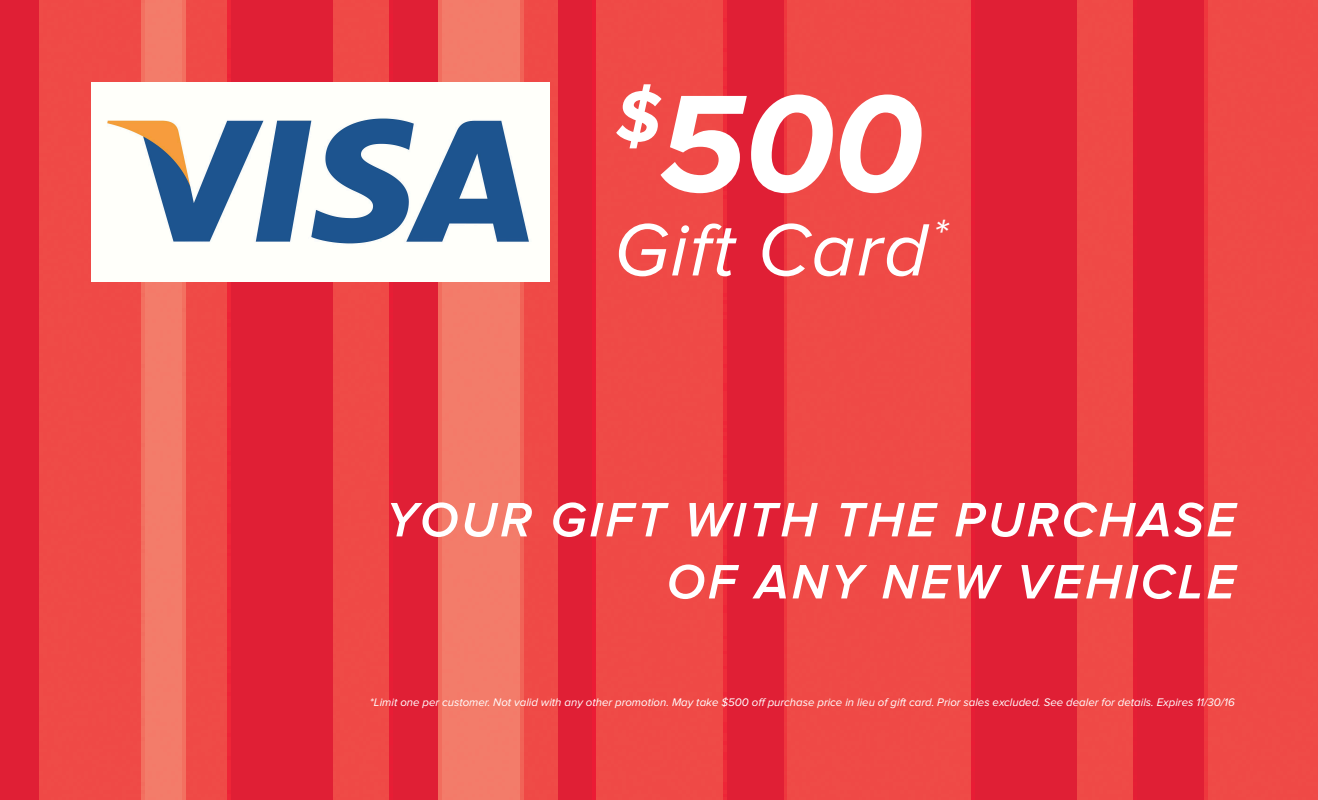
<style>
.page{position:relative;width:1318px;height:800px;background:#fff}
.page>*{position:absolute;margin:0;border:0;box-sizing:border-box;transform-origin:0 0}
.t1{font:italic 700 143.1px "Lincoln Proxima Nova";color:#fff}
.t2{font:italic 76.68px "Lincoln Proxima Nova";letter-spacing:.02em;color:#fff}
.t3{font:italic 600 50.07px/62px "Proxima Nova";letter-spacing:.06em;color:#fff;text-align:right}
.t4{font:italic 11.4px "Proxima Nova";color:#fff}
</style>
<div class="page">
<img style="left:0;top:0;width:1318px;height:799px">
<img style="left:91px;top:82px;width:458px;height:199px">
<p class="t1" style="left:615px;top:63px;width:308px"><sup>$</sup>500</p>
<p class="t2" style="left:614px;top:207px;width:335px">Gift Card<sup>*</sup></p>
<p class="t3" style="left:386px;top:489px;width:851px">YOUR GIFT WITH THE PURCHASE<br>OF ANY NEW VEHICLE</p>
<p class="t4" style="left:370px;top:695px;width:866px">*Limit one per customer. Not valid with any other promotion. May take $500 off purchase price in lieu of gift card. Prior sales excluded. See dealer for details. Expires 11/30/16</p>
</div>
